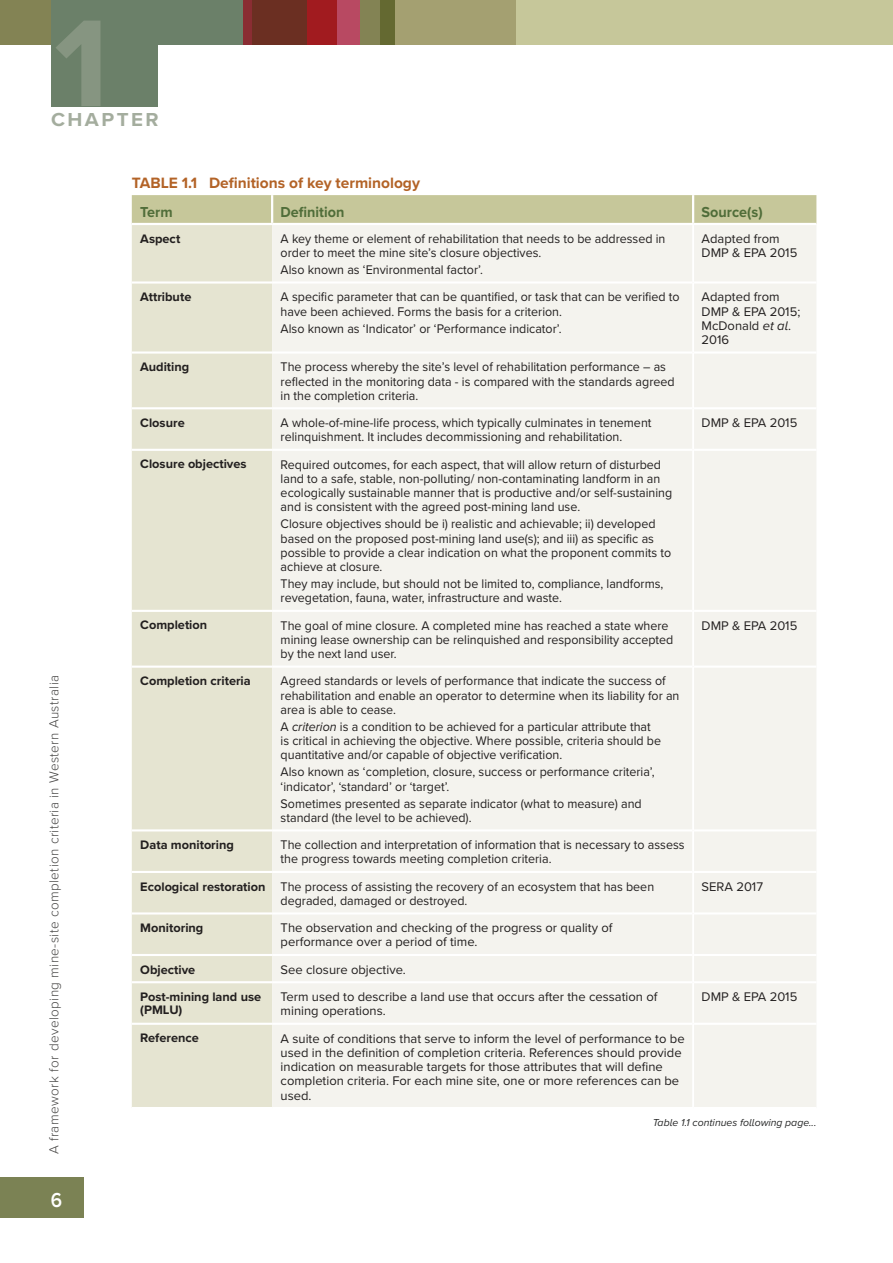
<style>
.page{position:relative;width:893px;height:1263px;background:#fff}
.page>*{position:absolute;margin:0;border:0;box-sizing:border-box;transform-origin:0 0}
.t1{font:700 128.25px "Proxima Nova";color:#869581;scale:1.05 1}
.t2{font:600 21px "Proxima Nova A";color:#fff;scale:.9 1}
.t3{font:700 19.5px "Proxima Nova";letter-spacing:.12em;color:#a4ad9e;scale:1.05 1}
.t4{font:700 15.6px "Proxima Nova";color:#b36327}
.t5{font:700 15px "Proxima Nova";color:#506d39;scale:.96 1}
.t6{font:300 13.5px "Proxima Nova";letter-spacing:.03em;color:#454443}
.t7{font:12.9px/14.2px "Proxima Nova";color:#221f1f;scale:.96 1}
.t8{font:12.9px/14.2px "Proxima Nova";color:#221f1f}
.t9{font:700 12.75px/13.5px "Proxima Nova";color:#221f1f}
.t10{font:italic 10.5px "Proxima Nova A";color:#272828}
.s1{font-family:"Proxima Nova A";font-style:italic}
.s2{font-weight:700;font-size:12.75px}
</style>
<div class="page">
<div style="left:0;top:0;width:200px;height:45px;background:#838354"></div>
<div style="left:158px;top:0;width:107px;height:45px;background:#6b8069"></div>
<div style="left:0;top:1178px;width:83px;height:40px;background:#7b8254"></div>
<div style="left:382px;top:0;width:193px;height:45px;background:#a4a071"></div>
<div style="left:516px;top:0;width:377px;height:45px;background:#c6c79a"></div>
<div style="left:306px;top:0;width:61px;height:45px;background:#a11b1f"></div>
<div style="left:372px;top:0;width:23px;height:45px;background:#646931"></div>
<div style="left:357px;top:0;width:22px;height:45px;background:#838354"></div>
<div style="left:337px;top:0;width:23px;height:45px;background:#b84962"></div>
<div style="left:51px;top:0;width:107px;height:106px;background:#6b8069"></div>
<div style="left:244px;top:0;width:62px;height:45px;background:#6b2f22"></div>
<div style="left:244px;top:0;width:8px;height:45px;background:#8a2d33"></div>
<svg style="left:132px;top:195px;width:684px;height:28px;background:#c6c79a"></svg>
<div style="left:132px;top:225px;width:140px;height:882px;background:#e5e4d1"></div>
<div style="left:272px;top:225px;width:544px;height:882px;background:#f4f3ee"></div>
<hr style="left:132px;top:281px;width:140px;height:3px;background:#fff">
<hr style="left:272px;top:281px;width:420px;height:3px;background:#fff">
<hr style="left:694px;top:281px;width:122px;height:3px;background:#fff">
<hr style="left:132px;top:351px;width:140px;height:3px;background:#fff">
<hr style="left:272px;top:351px;width:420px;height:3px;background:#fff">
<hr style="left:694px;top:351px;width:122px;height:3px;background:#fff">
<hr style="left:132px;top:407px;width:140px;height:2px;background:#fff">
<hr style="left:272px;top:407px;width:420px;height:2px;background:#fff">
<hr style="left:694px;top:407px;width:122px;height:2px;background:#fff">
<hr style="left:132px;top:449px;width:140px;height:2px;background:#fff">
<hr style="left:272px;top:449px;width:420px;height:2px;background:#fff">
<hr style="left:694px;top:449px;width:122px;height:2px;background:#fff">
<hr style="left:132px;top:610px;width:140px;height:2px;background:#fff">
<hr style="left:272px;top:610px;width:420px;height:2px;background:#fff">
<hr style="left:694px;top:610px;width:122px;height:2px;background:#fff">
<hr style="left:132px;top:665px;width:140px;height:3px;background:#fff">
<hr style="left:272px;top:665px;width:420px;height:3px;background:#fff">
<hr style="left:694px;top:665px;width:122px;height:3px;background:#fff">
<hr style="left:132px;top:829px;width:140px;height:2px;background:#fff">
<hr style="left:272px;top:829px;width:420px;height:2px;background:#fff">
<hr style="left:694px;top:829px;width:122px;height:2px;background:#fff">
<hr style="left:132px;top:871px;width:140px;height:2px;background:#fff">
<hr style="left:272px;top:871px;width:420px;height:2px;background:#fff">
<hr style="left:694px;top:871px;width:122px;height:2px;background:#fff">
<hr style="left:132px;top:912px;width:140px;height:2px;background:#fff">
<hr style="left:272px;top:912px;width:420px;height:2px;background:#fff">
<hr style="left:694px;top:912px;width:122px;height:2px;background:#fff">
<hr style="left:132px;top:954px;width:140px;height:2px;background:#fff">
<hr style="left:272px;top:954px;width:420px;height:2px;background:#fff">
<hr style="left:694px;top:954px;width:122px;height:2px;background:#fff">
<hr style="left:132px;top:981px;width:140px;height:2px;background:#fff">
<hr style="left:272px;top:981px;width:420px;height:2px;background:#fff">
<hr style="left:694px;top:981px;width:122px;height:2px;background:#fff">
<hr style="left:132px;top:1023px;width:140px;height:2px;background:#fff">
<hr style="left:272px;top:1023px;width:420px;height:2px;background:#fff">
<hr style="left:694px;top:1023px;width:122px;height:2px;background:#fff">
<hr style="left:271px;top:195px;width:2px;height:28px;background:#fff">
<hr style="left:692px;top:225px;width:2px;height:57px;background:#fff">
<hr style="left:692px;top:282px;width:2px;height:70px;background:#fff">
<hr style="left:692px;top:352px;width:2px;height:56px;background:#fff">
<hr style="left:692px;top:408px;width:2px;height:42px;background:#fff">
<hr style="left:692px;top:450px;width:2px;height:161px;background:#fff">
<hr style="left:692px;top:611px;width:2px;height:56px;background:#fff">
<hr style="left:692px;top:667px;width:2px;height:163px;background:#fff">
<hr style="left:692px;top:830px;width:2px;height:42px;background:#fff">
<hr style="left:692px;top:872px;width:2px;height:41px;background:#fff">
<hr style="left:692px;top:913px;width:2px;height:42px;background:#fff">
<hr style="left:692px;top:955px;width:2px;height:27px;background:#fff">
<hr style="left:692px;top:982px;width:2px;height:42px;background:#fff">
<hr style="left:692px;top:1024px;width:2px;height:83px;background:#fff">
<hr style="left:692px;top:195px;width:2px;height:28px;background:#fff">
<h1 class="t1" style="left:54px;top:10px;width:54px">1</h1>
<h3 class="t3" style="left:51px;top:111px;width:104px">CHAPTER</h3>
<p class="t4" style="left:132px;top:176px;width:290px">TABLE 1.1 Definitions of key terminology</p>
<p class="t5" style="left:140px;top:206px;width:35px">Term</p>
<p class="t5" style="left:281px;top:206px;width:68px">Definition</p>
<p class="t5" style="left:702px;top:206px;width:65px">Source(s)</p>
<p class="t9" style="left:140px;top:232px;width:41px">Aspect</p>
<p class="t7" style="left:281px;top:232px;width:402px">A key theme or element of rehabilitation that needs to be addressed in order to meet the mine site’s closure objectives.</p>
<p class="t7" style="left:281px;top:263px;width:212px">Also known as ‘Environmental factor’.</p>
<p class="t8" style="left:702px;top:232px;width:97px">Adapted from<br>DMP &amp; EPA 2015</p>
<p class="t6" style="left:48px;top:1154px;width:481px;rotate:-90deg">A framework for developing mine-site completion criteria in Western Australia</p>
<h2 class="t2" style="left:51px;top:1191px;width:14px">6</h2>
<p class="t9" style="left:140px;top:291px;width:53px">Attribute</p>
<p class="t7" style="left:281px;top:290px;width:417px">A specific parameter that can be quantified, or task that can be verified to have been achieved. Forms the basis for a criterion.</p>
<p class="t7" style="left:281px;top:322px;width:294px">Also known as ‘Indicator’ or ‘Performance indicator’.</p>
<p class="t8" style="left:702px;top:290px;width:100px">Adapted from<br>DMP &amp; EPA 2015;<br>McDonald <span class="s1">et al</span>.<br>2016</p>
<p class="t9" style="left:140px;top:361px;width:50px">Auditing</p>
<p class="t7" style="left:281px;top:360px;width:412px">The process whereby the site’s level of rehabilitation performance – as reflected in the monitoring data - is compared with the standards agreed in the completion criteria.</p>
<p class="t9" style="left:140px;top:417px;width:46px">Closure</p>
<p class="t7" style="left:281px;top:416px;width:388px">A whole-of-mine-life process, which typically culminates in tenement relinquishment. It includes decommissioning and rehabilitation.</p>
<p class="t8" style="left:702px;top:416px;width:97px">DMP &amp; EPA 2015</p>
<p class="t9" style="left:140px;top:458px;width:108px">Closure objectives</p>
<p class="t7" style="left:281px;top:458px;width:409px">Required outcomes, for each aspect, that will allow return of disturbed land to a safe, stable, non-polluting/ non-contaminating landform in an ecologically sustainable manner that is productive and/or self-sustaining and is consistent with the agreed post-mining land use.</p>
<p class="t7" style="left:281px;top:517px;width:408px">Closure objectives should be i) realistic and achievable; ii) developed based on the proposed post-mining land use(s); and iii) as specific as possible to provide a clear indication on what the proponent commits to achieve at closure.</p>
<p class="t7" style="left:281px;top:577px;width:400px">They may include, but should not be limited to, compliance, landforms, revegetation, fauna, water, infrastructure and waste.</p>
<p class="t9" style="left:140px;top:619px;width:68px">Completion</p>
<p class="t7" style="left:281px;top:619px;width:411px">The goal of mine closure. A completed mine has reached a state where mining lease ownership can be relinquished and responsibility accepted by the next land user.</p>
<p class="t8" style="left:702px;top:619px;width:97px">DMP &amp; EPA 2015</p>
<p class="t9" style="left:140px;top:675px;width:112px">Completion criteria</p>
<p class="t7" style="left:281px;top:674px;width:417px">Agreed standards or levels of performance that indicate the success of rehabilitation and enable an operator to determine when its liability for an area is able to cease.</p>
<p class="t7" style="left:281px;top:720px;width:398px">A <span class="s1">criterion</span> is a condition to be achieved for a particular attribute that is critical in achieving the objective. Where possible, criteria should be quantitative and/or capable of objective verification.</p>
<p class="t7" style="left:281px;top:765px;width:391px">Also known as ‘completion, closure, success or performance criteria’, ‘indicator’, ‘standard’ or ‘target’.</p>
<p class="t7" style="left:281px;top:797px;width:378px">Sometimes presented as separate indicator (what to measure) and standard (the level to be achieved).</p>
<p class="t9" style="left:140px;top:839px;width:95px">Data monitoring</p>
<p class="t7" style="left:281px;top:838px;width:422px">The collection and interpretation of information that is necessary to assess the progress towards meeting completion criteria.</p>
<p class="t7" style="left:281px;top:880px;width:391px;text-indent:-140px"><span class="s2">Ecological restoration</span> The process of assisting the recovery of an ecosystem that has been degraded, damaged or destroyed.</p>
<p class="t8" style="left:702px;top:880px;width:63px">SERA 2017</p>
<p class="t9" style="left:140px;top:922px;width:65px">Monitoring</p>
<p class="t8" style="left:281px;top:921px;width:333px">The observation and checking of the progress or quality of performance over a period of time.</p>
<p class="t9" style="left:140px;top:963px;width:56px">Objective</p>
<p class="t8" style="left:281px;top:963px;width:127px">See closure objective.</p>
<p class="t9" style="left:140px;top:990px;width:122px">Post-mining land use (PMLU)</p>
<p class="t8" style="left:281px;top:990px;width:378px">Term used to describe a land use that occurs after the cessation of mining operations.</p>
<p class="t8" style="left:702px;top:990px;width:97px">DMP &amp; EPA 2015</p>
<p class="t9" style="left:140px;top:1032px;width:60px">Reference</p>
<p class="t8" style="left:281px;top:1032px;width:405px">A suite of conditions that serve to inform the level of performance to be used in the definition of completion criteria. References should provide indication on measurable targets for those attributes that will define completion criteria. For each mine site, one or more references can be used.</p>
<p class="t10" style="left:653px;top:1118px;width:165px">Table 1.1 continues following page...</p>
</div>
